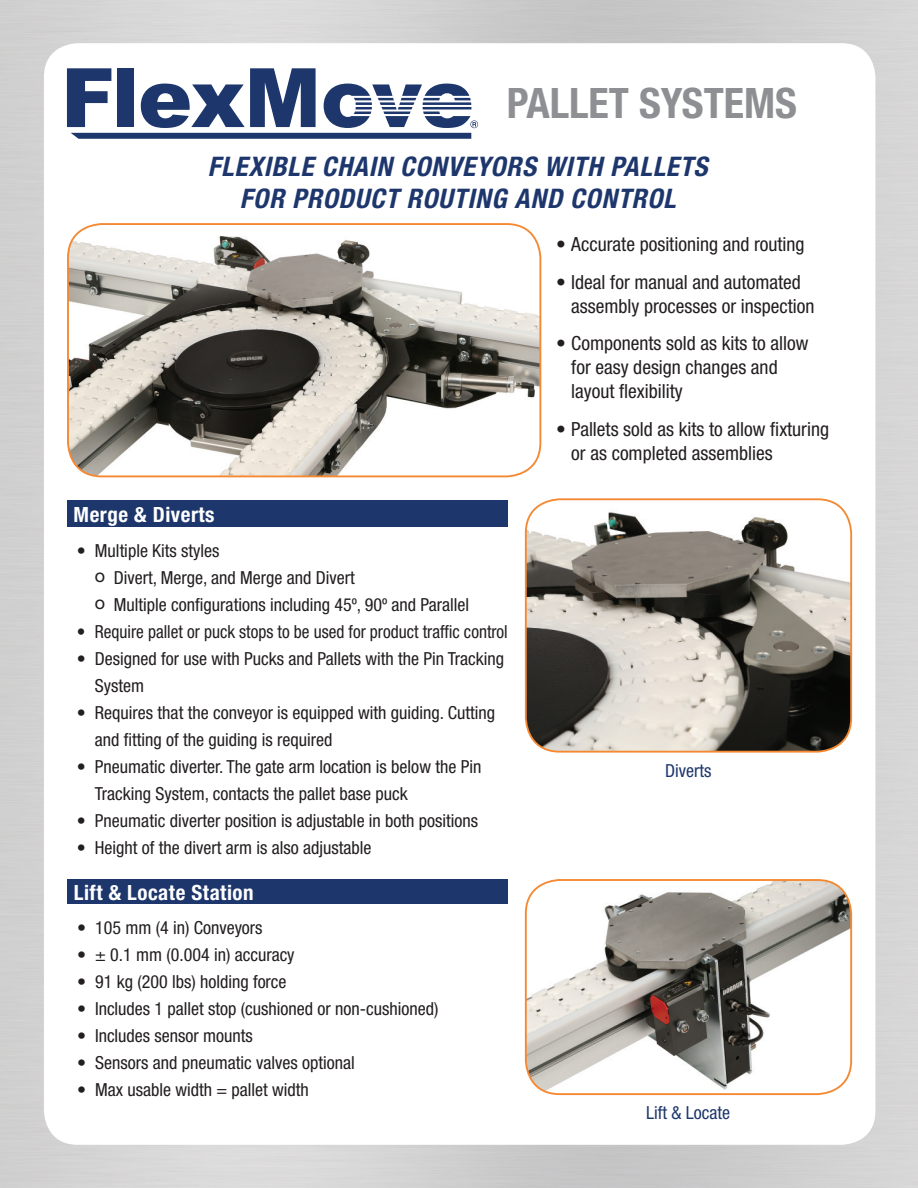
<style>
.page{position:relative;width:918px;height:1188px;background:#fff}
.page>*{position:absolute;margin:0;border:0;box-sizing:border-box;transform-origin:0 0}
.t1{font:700 condensed 42px "Helvetica Neue";color:#8d8f92}
.t2{font:italic 700 condensed 27px/32.4px "Helvetica Neue";color:#1d366c;text-align:center}
.t3{font:700 condensed 21px "Helvetica Neue";letter-spacing:.025em;color:#fff}
.t4{font:condensed 19.5px/24px "Helvetica Neue";color:#231f20}
.t5{font:condensed 18px/27px "Helvetica Neue";color:#231f20}
.t6{font:condensed 18px "Helvetica Neue";color:#231f20;scale:.96 1}
.t7{font:condensed 18px "Helvetica Neue";color:#1d366c}
.s1{font-stretch:normal}
</style>
<div class="page">
<img style="left:0;top:0;width:918px;height:1188px">
<div style="left:44px;top:43px;width:831px;height:1102px;background:#fff;border-radius:34px"></div>
<div style="left:67px;top:501px;width:441px;height:26px;background:#1d366c"></div>
<img style="left:68px;top:224px;width:472px;height:252px">
<div style="left:67px;top:223px;width:474px;height:254px;border:2px solid #f58932;border-radius:34px"></div>
<div style="left:67px;top:879px;width:441px;height:25px;background:#1d366c"></div>
<img style="left:526px;top:499px;width:325px;height:253px">
<div style="left:525px;top:498px;width:327px;height:255px;border:2px solid #f58932;border-radius:34px"></div>
<img style="left:526px;top:880px;width:325px;height:214px">
<div style="left:525px;top:879px;width:327px;height:216px;border:2px solid #f58932;border-radius:34px"></div>
<svg style="left:67px;top:68px;width:411px;height:71px"></svg>
<p class="t1" style="left:507px;top:78px;width:292px">PALLET SYSTEMS</p>
<p class="t2" style="left:208px;top:149px;width:508px">FLEXIBLE CHAIN CONVEYORS WITH PALLETS<br>FOR PRODUCT ROUTING AND CONTROL</p>
<p class="t3" style="left:74px;top:502px;width:143px">Merge &amp; Diverts</p>
<p class="t5" style="left:95px;top:537px;width:376px;text-indent:-18px">• Multiple Kits styles<br><span class="s1">o</span> Divert, Merge, and Merge and Divert<br><span class="s1">o</span> Multiple confgurations including 45º, 90º and Parallel</p>
<p class="t6" style="left:77px;top:621px;width:450px">• Require pallet or puck stops to be used for product traffc control</p>
<p class="t5" style="left:95px;top:645px;width:411px;text-indent:-18px">• Designed for use with Pucks and Pallets with the Pin Tracking<br>System</p>
<p class="t5" style="left:95px;top:699px;width:402px;text-indent:-18px">• Requires that the conveyor is equipped with guiding. Cutting and ftting of the guiding is required</p>
<p class="t5" style="left:95px;top:753px;width:388px;text-indent:-18px">• Pneumatic diverter. The gate arm location is below the Pin<br>Tracking System, contacts the pallet base puck</p>
<p class="t5" style="left:77px;top:807px;width:403px">• Pneumatic diverter position is adjustable in both positions</p>
<p class="t5" style="left:77px;top:834px;width:296px">• Height of the divert arm is also adjustable</p>
<p class="t3" style="left:74px;top:879px;width:181px">Lift &amp; Locate Station</p>
<p class="t5" style="left:77px;top:914px;width:187px">• 105 mm (4 in) Conveyors</p>
<p class="t5" style="left:77px;top:941px;width:219px">• ± 0.1 mm (0.004 in) accuracy</p>
<p class="t5" style="left:77px;top:968px;width:211px">• 91 kg (200 lbs) holding force</p>
<p class="t5" style="left:77px;top:995px;width:363px">• Includes 1 pallet stop (cushioned or non-cushioned)</p>
<p class="t5" style="left:77px;top:1022px;width:177px">• Includes sensor mounts</p>
<p class="t5" style="left:77px;top:1049px;width:279px">• Sensors and pneumatic valves optional</p>
<p class="t5" style="left:77px;top:1076px;width:233px">• Max usable width = pallet width</p>
<p class="t4" style="left:556px;top:232px;width:250px">• Accurate positioning and routing</p>
<p class="t4" style="left:571px;top:270px;width:245px;text-indent:-15px">• Ideal for manual and automated assembly processes or inspection</p>
<p class="t4" style="left:571px;top:331px;width:239px;text-indent:-15px">• Components sold as kits to allow for easy design changes and layout fexibility</p>
<p class="t4" style="left:571px;top:417px;width:259px;text-indent:-15px">• Pallets sold as kits to allow fxturing or as completed assemblies</p>
<p class="t7" style="left:665px;top:760px;width:48px">Diverts</p>
<p class="t7" style="left:646px;top:1102px;width:86px">Lift &amp; Locate</p>
</div>
